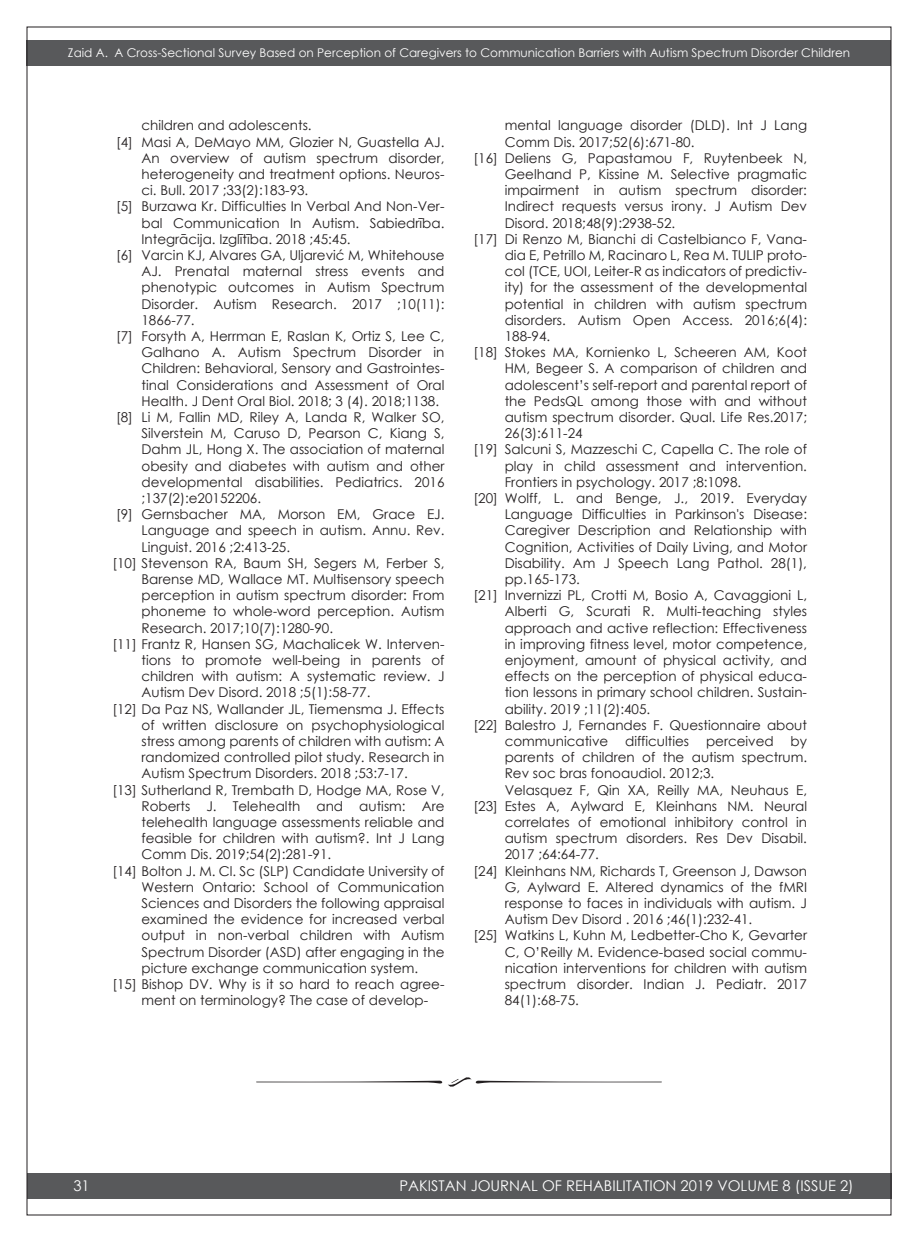
<style>
.page{position:relative;width:918px;height:1242px;background:#fff}
.page>*{position:absolute;margin:0;border:0;box-sizing:border-box;transform-origin:0 0}
.t1{font:14.7px "Century Gothic";color:#fff}
.t2{font:13.5px/16.2px "Century Gothic";color:#231f20}
.t3{font:12px "Century Gothic";color:#fff}
.s1{font-family:"Myriad Pro"}
</style>
<div class="page">
<div style="left:27px;top:40px;width:864px;height:26px;background:#58595b"></div>
<div style="left:27px;top:1173px;width:864px;height:26px;background:#58595b"></div>
<svg style="left:256px;top:1081px;width:186px;height:3px"></svg>
<svg style="left:448px;top:1077px;width:214px;height:10px"></svg>
<p class="t3" style="left:68px;top:45px;width:784px">Zaid A. A Cross-Sectional Survey Based on Perception of Caregivers to Communication Barriers with Autism Spectrum Disorder Children</p>
<p class="t2" style="left:142px;top:117px;width:172px">children and adolescents.</p>
<p class="t2" style="left:142px;top:133px;width:305px">Masi A, DeMayo MM, Glozier N, Guastella AJ.</p>
<p class="t2" style="left:142px;top:149px;width:305px">An overview of autism spectrum disorder,</p>
<p class="t2" style="left:142px;top:166px;width:304px">heterogeneity and treatment options. Neuros-</p>
<p class="t2" style="left:142px;top:182px;width:168px">ci. Bull. 2017 ;33(2):183-93.</p>
<p class="t2" style="left:142px;top:198px;width:304px">Burzawa Kr. Difficulties In Verbal And Non-Ver-</p>
<p class="t2" style="left:142px;top:214px;width:304px">bal Communication In Autism. Sabiedrība.</p>
<p class="t2" style="left:142px;top:230px;width:211px">Integrācija. Izglītība. 2018 ;45:45.</p>
<p class="t2" style="left:142px;top:247px;width:305px">Varcin KJ, Alvares GA, Uljarević M, Whitehouse</p>
<p class="t2" style="left:142px;top:263px;width:304px">AJ. Prenatal maternal stress events and</p>
<p class="t2" style="left:142px;top:279px;width:305px">phenotypic outcomes in Autism Spectrum</p>
<p class="t2" style="left:142px;top:295px;width:304px">Disorder. Autism Research. 2017 ;10(11):</p>
<p class="t2" style="left:142px;top:311px;width:55px">1866-77.</p>
<p class="t2" style="left:142px;top:328px;width:305px">Forsyth A, Herrman E, Raslan K, Ortiz S, Lee C,</p>
<p class="t2" style="left:142px;top:344px;width:305px">Galhano A. Autism Spectrum Disorder in</p>
<p class="t2" style="left:142px;top:360px;width:305px">Children: Behavioral, Sensory and Gastrointes-</p>
<p class="t2" style="left:142px;top:376px;width:304px">tinal Considerations and Assessment of Oral</p>
<p class="t2" style="left:142px;top:392px;width:299px">Health. J Dent Oral Biol. 2018; 3 (4). 2018;1138.</p>
<p class="t2" style="left:142px;top:409px;width:305px">Li M, Fallin MD, Riley A, Landa R, Walker SO,</p>
<p class="t2" style="left:142px;top:425px;width:305px">Silverstein M, Caruso D, Pearson C, Kiang S,</p>
<p class="t2" style="left:142px;top:441px;width:305px">Dahm JL, Hong X. The association of maternal</p>
<p class="t2" style="left:142px;top:457px;width:305px">obesity and diabetes with autism and other</p>
<p class="t2" style="left:142px;top:473px;width:304px">developmental disabilities. Pediatrics. 2016</p>
<p class="t2" style="left:142px;top:490px;width:121px">;137(2):e20152206.</p>
<p class="t2" style="left:142px;top:506px;width:305px">Gernsbacher MA, Morson EM, Grace EJ.</p>
<p class="t2" style="left:142px;top:522px;width:304px">Language and speech in autism. Annu. Rev.</p>
<p class="t2" style="left:142px;top:538px;width:150px">Linguist. 2016 ;2:413-25.</p>
<p class="t2" style="left:112px;top:554px;width:334px">[10] Stevenson RA, Baum SH, Segers M, Ferber S,</p>
<p class="t2" style="left:142px;top:571px;width:305px">Barense MD, Wallace MT. Multisensory speech</p>
<p class="t2" style="left:142px;top:587px;width:305px">perception in autism spectrum disorder: From</p>
<p class="t2" style="left:142px;top:603px;width:305px">phoneme to whole<span class="s1">‐</span>word perception. Autism</p>
<p class="t2" style="left:142px;top:619px;width:193px">Research. 2017;10(7):1280-90.</p>
<p class="t2" style="left:112px;top:635px;width:334px">[11] Frantz R, Hansen SG, Machalicek W. Interven-</p>
<p class="t2" style="left:142px;top:652px;width:304px">tions to promote well-being in parents of</p>
<p class="t2" style="left:142px;top:668px;width:305px">children with autism: A systematic review. J</p>
<p class="t2" style="left:142px;top:684px;width:230px">Autism Dev Disord. 2018 ;5(1):58-77.</p>
<p class="t2" style="left:112px;top:700px;width:334px">[12] Da Paz NS, Wallander JL, Tiemensma J. Effects</p>
<p class="t2" style="left:142px;top:716px;width:304px">of written disclosure on psychophysiological</p>
<p class="t2" style="left:142px;top:733px;width:305px">stress among parents of children with autism: A</p>
<p class="t2" style="left:142px;top:749px;width:304px">randomized controlled pilot study. Research in</p>
<p class="t2" style="left:142px;top:765px;width:268px">Autism Spectrum Disorders. 2018 ;53:7-17.</p>
<p class="t2" style="left:112px;top:781px;width:334px">[13] Sutherland R, Trembath D, Hodge MA, Rose V,</p>
<p class="t2" style="left:142px;top:797px;width:305px">Roberts J. Telehealth and autism: Are</p>
<p class="t2" style="left:142px;top:814px;width:305px">telehealth language assessments reliable and</p>
<p class="t2" style="left:142px;top:830px;width:305px">feasible for children with autism?. Int J Lang</p>
<p class="t2" style="left:142px;top:846px;width:191px">Comm Dis. 2019;54(2):281-91.</p>
<p class="t2" style="left:112px;top:862px;width:334px">[14] Bolton J. M. Cl. Sc (SLP) Candidate University of</p>
<p class="t2" style="left:142px;top:878px;width:305px">Western Ontario: School of Communication</p>
<p class="t2" style="left:142px;top:895px;width:304px">Sciences and Disorders the following appraisal</p>
<p class="t2" style="left:142px;top:911px;width:305px">examined the evidence for increased verbal</p>
<p class="t2" style="left:142px;top:927px;width:304px">output in non-verbal children with Autism</p>
<p class="t2" style="left:142px;top:943px;width:305px">Spectrum Disorder (ASD) after engaging in the</p>
<p class="t2" style="left:142px;top:959px;width:278px">picture exchange communication system.</p>
<p class="t2" style="left:112px;top:976px;width:334px">[15] Bishop DV. Why is it so hard to reach agree-</p>
<p class="t2" style="left:142px;top:992px;width:288px">ment on terminology? The case of develop-</p>
<p class="t2" style="left:116px;top:133px;width:18px">[4]</p>
<p class="t2" style="left:116px;top:198px;width:18px">[5]</p>
<p class="t2" style="left:116px;top:247px;width:18px">[6]</p>
<p class="t2" style="left:116px;top:328px;width:18px">[7]</p>
<p class="t2" style="left:116px;top:409px;width:18px">[8]</p>
<p class="t2" style="left:116px;top:506px;width:18px">[9]</p>
<p class="t2" style="left:474px;top:149px;width:26px">[16]</p>
<p class="t2" style="left:474px;top:230px;width:26px">[17]</p>
<p class="t2" style="left:474px;top:344px;width:26px">[18]</p>
<p class="t2" style="left:474px;top:441px;width:26px">[19]</p>
<p class="t2" style="left:474px;top:490px;width:26px">[20]</p>
<p class="t2" style="left:474px;top:587px;width:26px">[21]</p>
<p class="t2" style="left:474px;top:716px;width:26px">[22]</p>
<p class="t2" style="left:474px;top:797px;width:26px">[23]</p>
<p class="t2" style="left:474px;top:862px;width:26px">[24]</p>
<p class="t2" style="left:474px;top:927px;width:26px">[25]</p>
<p class="t2" style="left:505px;top:117px;width:304px">mental language disorder (DLD). Int J Lang Comm Dis. 2017;52(6):671-80.<br>Deliens G, Papastamou F, Ruytenbeek N, Geelhand P, Kissine M. Selective pragmatic impairment in autism spectrum disorder:<br>Indirect requests versus irony. J Autism Dev Disord. 2018;48(9):2938-52.<br>Di Renzo M, Bianchi di Castelbianco F, Vana&shy;dia E, Petrillo M, Racinaro L, Rea M. TULIP proto&shy;col (TCE, UOI, Leiter-R as indicators of predictiv&shy;ity) for the assessment of the developmental potential in children with autism spectrum disorders. Autism Open Access. 2016;6(4):<br>188-94.<br>Stokes MA, Kornienko L, Scheeren AM, Koot HM, Begeer S. A comparison of children and adolescent’s self-report and parental report of the PedsQL among those with and without autism spectrum disorder. Qual. Life Res.2017; 26(3):611-24<br>Salcuni S, Mazzeschi C, Capella C. The role of play in child assessment and intervention.<br>Frontiers in psychology. 2017 ;8:1098.<br>Wolff, L. and Benge, J., 2019. Everyday Language Difficulties in Parkinson's Disease:<br>Caregiver Description and Relationship with Cognition, Activities of Daily Living, and Motor Disability. Am J Speech Lang Pathol. 28(1), pp.165-173.<br>Invernizzi PL, Crotti M, Bosio A, Cavaggioni L, Alberti G, Scurati R. Multi-teaching styles approach and active reflection: Effectiveness in improving fitness level, motor competence, enjoyment, amount of physical activity, and effects on the perception of physical educa&shy;tion lessons in primary school children. Sustain&shy;ability. 2019 ;11(2):405.<br>Balestro J, Fernandes F. Questionnaire about communicative difficulties perceived by parents of children of the autism spectrum.<br>Rev soc bras fonoaudiol. 2012;3.<br>Velasquez F, Qin XA, Reilly MA, Neuhaus E, Estes A, Aylward E, Kleinhans NM. Neural correlates of emotional inhibitory control in autism spectrum disorders. Res Dev Disabil.<br>2017 ;64:64-77.<br>Kleinhans NM, Richards T, Greenson J, Dawson G, Aylward E. Altered dynamics of the fMRI response to faces in individuals with autism. J Autism Dev Disord . 2016 ;46(1):232-41.<br>Watkins L, Kuhn M, Ledbetter-Cho K, Gevarter C, O’Reilly M. Evidence-based social commu&shy;nication interventions for children with autism spectrum disorder. Indian J. Pediatr. 2017<br>84(1):68-75.</p>
<p class="t1" style="left:73px;top:1176px;width:18px">31</p>
<p class="t1" style="left:399px;top:1176px;width:456px">PAKISTAN JOURNAL OF REHABILITATION 2019 VOLUME 8 (ISSUE 2)</p>
</div>
